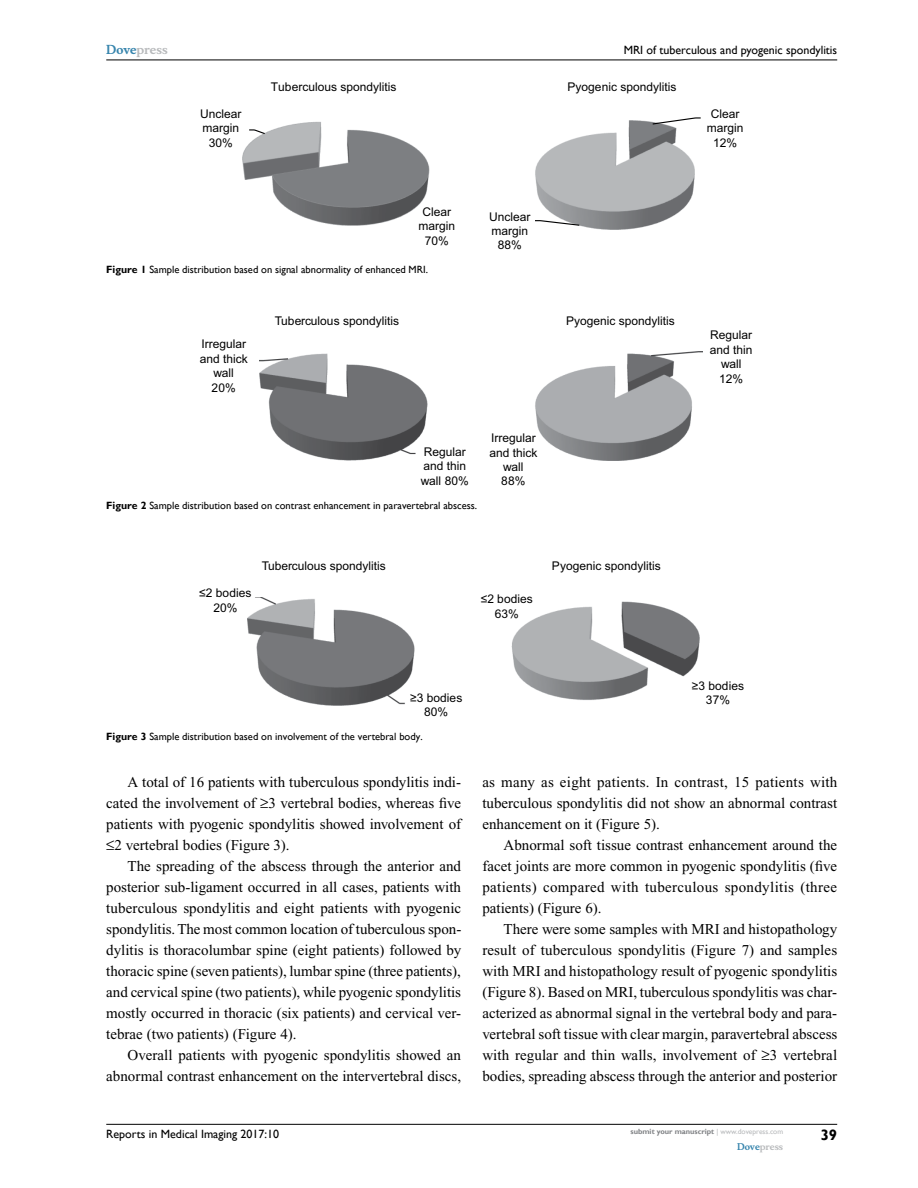
<style>
.page{position:relative;width:918px;height:1188px;background:#fff}
.page>*{position:absolute;margin:0;border:0;box-sizing:border-box;transform-origin:0 0}
.t1{font:15px/21px "Times New Roman";color:#000;text-align:justify}
.t2{font:700 15px "Gill Sans";color:#000}
.t3{font:12px/14.4px "Arial";color:#000;text-align:center}
.t4{font:12px "Gill Sans";color:#000}
.t5{font:700 12px "Musee";color:#b8babc}
.t6{font:10.5px "Gill Sans";color:#000}
.t7{font:700 9px "Musee";color:#b8babc}
.t8{font:700 7.5px "Gill Sans";color:#808285}
.s1{color:#3785ad}
.s2{font-weight:700}
.s3{font-weight:400;color:#b8babc}
</style>
<div class="page">
<hr style="left:106px;top:1124px;width:731px;height:1px;background:#000">
<hr style="left:106px;top:60px;width:731px;height:1px;background:#000">
<img style="left:243px;top:121px;width:405px;height:108px">
<svg style="left:248px;top:129px;width:18px;height:6px"></svg>
<svg style="left:534px;top:117px;width:167px;height:109px"></svg>
<img style="left:259px;top:352px;width:444px;height:109px">
<img style="left:248px;top:597px;width:451px;height:108px">
<p class="t5" style="left:106px;top:43px;width:63px"><span class="s1">Dove</span>press</p>
<p class="t3" style="left:200px;top:106px;width:43px">Unclear margin<br>30%</p>
<p class="t3" style="left:271px;top:80px;width:127px">Tuberculous spondylitis</p>
<p class="t4" style="left:624px;top:43px;width:215px">MRI of tuberculous and pyogenic spondylitis</p>
<p class="t3" style="left:568px;top:80px;width:110px">Pyogenic spondylitis</p>
<p class="t3" style="left:707px;top:106px;width:38px">Clear margin<br>12%</p>
<p class="t3" style="left:418px;top:204px;width:38px">Clear margin<br>70%</p>
<p class="t6" style="left:106px;top:263px;width:323px"><span class="s2">Figure 1</span> Sample distribution based on signal abnormality of enhanced MRI.</p>
<p class="t3" style="left:200px;top:337px;width:49px">Irregular and thick wall<br>20%</p>
<p class="t3" style="left:275px;top:314px;width:126px">Tuberculous spondylitis</p>
<p class="t3" style="left:489px;top:209px;width:43px">Unclear margin<br>88%</p>
<p class="t3" style="left:421px;top:444px;width:50px;text-align:left">Regular and thin wall 80%</p>
<p class="t6" style="left:106px;top:499px;width:372px"><span class="s2">Figure 2</span> Sample distribution based on contrast enhancement in paravertebral abscess.</p>
<p class="t3" style="left:489px;top:431px;width:49px">Irregular and thick wall<br>88%</p>
<p class="t3" style="left:566px;top:314px;width:110px">Pyogenic spondylitis</p>
<p class="t3" style="left:199px;top:586px;width:54px">≤2 bodies<br>20%</p>
<p class="t3" style="left:262px;top:559px;width:126px">Tuberculous spondylitis</p>
<p class="t3" style="left:481px;top:592px;width:54px">≤2 bodies<br>63%</p>
<p class="t3" style="left:552px;top:559px;width:110px">Pyogenic spondylitis</p>
<p class="t3" style="left:710px;top:328px;width:44px">Regular and thin wall<br>12%</p>
<p class="t3" style="left:410px;top:691px;width:54px">≥3 bodies<br>80%</p>
<p class="t6" style="left:106px;top:730px;width:318px"><span class="s2">Figure 3</span> Sample distribution based on involvement of the vertebral body.</p>
<p class="t3" style="left:692px;top:678px;width:54px">≥3 bodies<br>37%</p>
<p class="t1" style="left:106px;top:771px;width:356px;text-indent:21px">A total of 16 patients with tuberculous spondylitis indi&shy;cated the involvement of ≥3 vertebral bodies, whereas five patients with pyogenic spondylitis showed involvement of ≤2 vertebral bodies (Figure 3).</p>
<p class="t1" style="left:106px;top:855px;width:357px;text-indent:21px">The spreading of the abscess through the anterior and posterior sub-ligament occurred in all cases, patients with tuberculous spondylitis and eight patients with pyogenic spondylitis. The most common location of tuberculous spon&shy;dylitis is thoracolumbar spine (eight patients) followed by thoracic spine (seven patients), lumbar spine (three patients), and cervical spine (two patients), while pyogenic spondylitis mostly occurred in thoracic (six patients) and cervical ver&shy;tebrae (two patients) (Figure 4).</p>
<p class="t1" style="left:106px;top:1044px;width:356px;text-align:right">Overall patients with pyogenic spondylitis showed an abnormal contrast enhancement on the intervertebral discs,</p>
<p class="t1" style="left:482px;top:771px;width:357px">as many as eight patients. In contrast, 15 patients with tuberculous spondylitis did not show an abnormal contrast enhancement on it (Figure 5).</p>
<p class="t1" style="left:482px;top:834px;width:356px;text-indent:21px">Abnormal soft tissue contrast enhancement around the facet joints are more common in pyogenic spondylitis (five patients) compared with tuberculous spondylitis (three patients) (Figure 6).</p>
<p class="t1" style="left:482px;top:918px;width:357px;text-indent:21px">There were some samples with MRI and histopathology result of tuberculous spondylitis (Figure 7) and samples with MRI and histopathology result of pyogenic spondylitis (Figure 8). Based on MRI, tuberculous spondylitis was char&shy;acterized as abnormal signal in the vertebral body and para&shy;vertebral soft tissue with clear margin, paravertebral abscess with regular and thin walls, involvement of ≥3 vertebral bodies, spreading abscess through the anterior and posterior</p>
<p class="t4" style="left:106px;top:1127px;width:174px">Reports in Medical Imaging 2017:10</p>
<p class="t8" style="left:631px;top:1127px;width:154px">submit your manuscript <span class="s3">| www.dovepress.com</span></p>
<p class="t7" style="left:737px;top:1141px;width:48px"><span class="s1">Dove</span>press</p>
<p class="t2" style="left:821px;top:1126px;width:18px">39</p>
</div>
